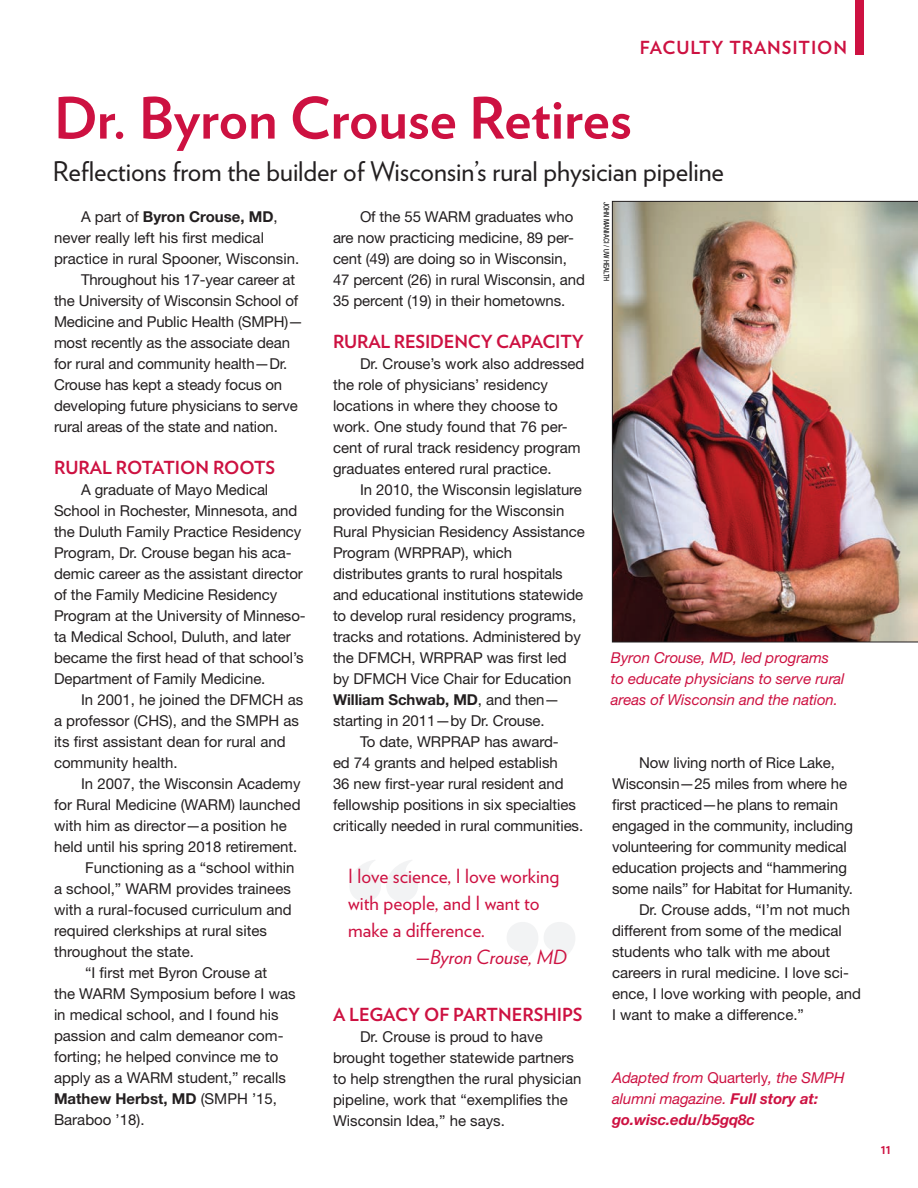
<style>
.page{position:relative;width:918px;height:1188px;background:#fff}
.page>*{position:absolute;margin:0;border:0;box-sizing:border-box;transform-origin:0 0}
.feature_head{font:700 57px "Verlag";color:#cd1141}
.feature_subhead{font:27px "Verlag";letter-spacing:-.005em;color:#231f20}
.pull_quote{font:19.5px/27px "Verlag";color:#cd1141}
.pull_quote-2{font:italic 19.5px "Verlag";color:#cd1141}
.top_folio{font:700 18px "Verlag";color:#cd1141}
.top_folio-2{font:700 18px "Verlag";letter-spacing:.05em;color:#cd1141}
.body{font:15px/21px "Helvetica Neue LT Std";letter-spacing:-.005em;color:#231f20}
.t1{font:italic 15px/21px "Helvetica Neue LT Std";letter-spacing:-.005em;color:#cd1141}
.t2{font:700 13.5px "Verlag";color:#cd1141}
.photo_credit{font:condensed 7.5px "Helvetica Neue LT Std";color:#000}
.s1{font-weight:700}
.s2{font-style:normal}
</style>
<div class="page">
<div style="left:856px;top:0;width:8px;height:54px;background:#cd1141"></div>
<img style="left:612px;top:201px;width:306px;height:441px">
<svg style="left:350px;top:860px;width:68px;height:41px"></svg>
<svg style="left:507px;top:922px;width:68px;height:42px"></svg>
<p class="top_folio-2" style="left:640px;top:33px;width:209px">FACULTY TRANSITION</p>
<p class="feature_head" style="left:54px;top:73px;width:579px">Dr. Byron Crouse Retires</p>
<p class="feature_subhead" style="left:53px;top:151px;width:673px">Reflections from the builder of Wisconsin’s rural physician pipeline</p>
<p class="body" style="left:333px;top:205px;width:253px;text-indent:27px">Of the 55 WARM graduates who are now practicing medicine, 89 per&shy;cent (49) are doing so in Wisconsin, 47 percent (26) in rural Wisconsin, and 35 percent (19) in their hometowns.</p>
<p class="top_folio" style="left:333px;top:327px;width:252px">RURAL RESIDENCY CAPACITY</p>
<p class="body" style="left:333px;top:352px;width:253px;text-indent:27px">Dr. Crouse’s work also addressed the role of physicians’ residency locations in where they choose to work. One study found that 76 per&shy;cent of rural track residency program graduates entered rural practice.</p>
<p class="body" style="left:333px;top:478px;width:253px;text-indent:27px">In 2010, the Wisconsin legislature provided funding for the Wisconsin Rural Physician Residency Assistance Program (WRPRAP), which distributes grants to rural hospitals and educational institutions statewide to develop rural residency programs, tracks and rotations. Administered by the DFMCH, WRPRAP was first led by DFMCH Vice Chair for Education <span class="s1">William Schwab, MD</span>, and then— starting in 2011—by Dr. Crouse.</p>
<p class="body" style="left:333px;top:730px;width:252px;text-indent:27px">To date, WRPRAP has award-<br>ed 74 grants and helped establish<br>36 new first-year rural resident and fellowship positions in six specialties critically needed in rural communities.</p>
<p class="photo_credit" style="left:611px;top:202px;width:81px;rotate:90deg">JOHN MANIACI / UW HEALTH</p>
<p class="body" style="left:54px;top:206px;width:247px;text-indent:27px">A part of <span class="s1">Byron Crouse, MD</span>, never really left his first medical practice in rural Spooner, Wisconsin.</p>
<p class="body" style="left:54px;top:269px;width:251px;text-indent:27px">Throughout his 17-year career at the University of Wisconsin School of Medicine and Public Health (SMPH)— most recently as the associate dean for rural and community health—Dr.<br>Crouse has kept a steady focus on developing future physicians to serve rural areas of the state and nation.</p>
<p class="top_folio" style="left:54px;top:454px;width:223px">RURAL ROTATION ROOTS</p>
<p class="body" style="left:54px;top:479px;width:253px;text-indent:27px">A graduate of Mayo Medical School in Rochester, Minnesota, and the Duluth Family Practice Residency Program, Dr. Crouse began his aca&shy;demic career as the assistant director of the Family Medicine Residency Program at the University of Minneso&shy;ta Medical School, Duluth, and later became the first head of that school’s Department of Family Medicine.</p>
<p class="body" style="left:54px;top:689px;width:251px;text-indent:27px">In 2001, he joined the DFMCH as a professor (CHS), and the SMPH as its first assistant dean for rural and community health.</p>
<p class="body" style="left:54px;top:773px;width:248px;text-indent:27px">In 2007, the Wisconsin Academy for Rural Medicine (WARM) launched with him as director—a position he held until his spring 2018 retirement.</p>
<p class="body" style="left:54px;top:857px;width:242px;text-indent:31px">Functioning as a “school within a school,” WARM provides trainees with a rural-focused curriculum and required clerkships at rural sites throughout the state.</p>
<p class="body" style="left:54px;top:962px;width:243px;text-indent:31px">“I first met Byron Crouse at<br>the WARM Symposium before I was in medical school, and I found his passion and calm demeanor com&shy;forting; he helped convince me to apply as a WARM student,” recalls<br><span class="s1">Mathew Herbst, MD</span> (SMPH ’15,<br>Baraboo ’18).</p>
<p class="t1" style="left:611px;top:647px;width:235px">Byron Crouse, MD, led programs to educate physicians to serve rural areas of Wisconsin and the nation.</p>
<p class="body" style="left:612px;top:752px;width:243px;text-indent:27px">Now living north of Rice Lake, Wisconsin—25 miles from where he first practiced—he plans to remain engaged in the community, including volunteering for community medical education projects and “hammering some nails” for Habitat for Humanity.</p>
<p class="body" style="left:612px;top:899px;width:251px;text-indent:27px">Dr. Crouse adds, “I’m not much different from some of the medical students who talk with me about careers in rural medicine. I love sci&shy;ence, I love working with people, and<br>I want to make a difference.”</p>
<p class="pull_quote" style="left:348px;top:861px;width:213px">I love science, I love working with people, and I want to make a difference.</p>
<p class="pull_quote-2" style="left:416px;top:942px;width:153px">—Byron Crouse, MD</p>
<p class="top_folio" style="left:333px;top:1000px;width:251px">A LEGACY OF PARTNERSHIPS</p>
<p class="body" style="left:333px;top:1026px;width:250px;text-indent:27px">Dr. Crouse is proud to have brought together statewide partners to help strengthen the rural physician pipeline, work that “exemplifies the Wisconsin Idea,” he says.</p>
<p class="t1" style="left:612px;top:1067px;width:234px">Adapted from <span class="s2">Quarterly</span>, the SMPH alumni magazine. <span class="s1">Full story at: go.wisc.edu/b5gq8c</span></p>
<p class="t2" style="left:881px;top:1138px;width:12px">11</p>
</div>
